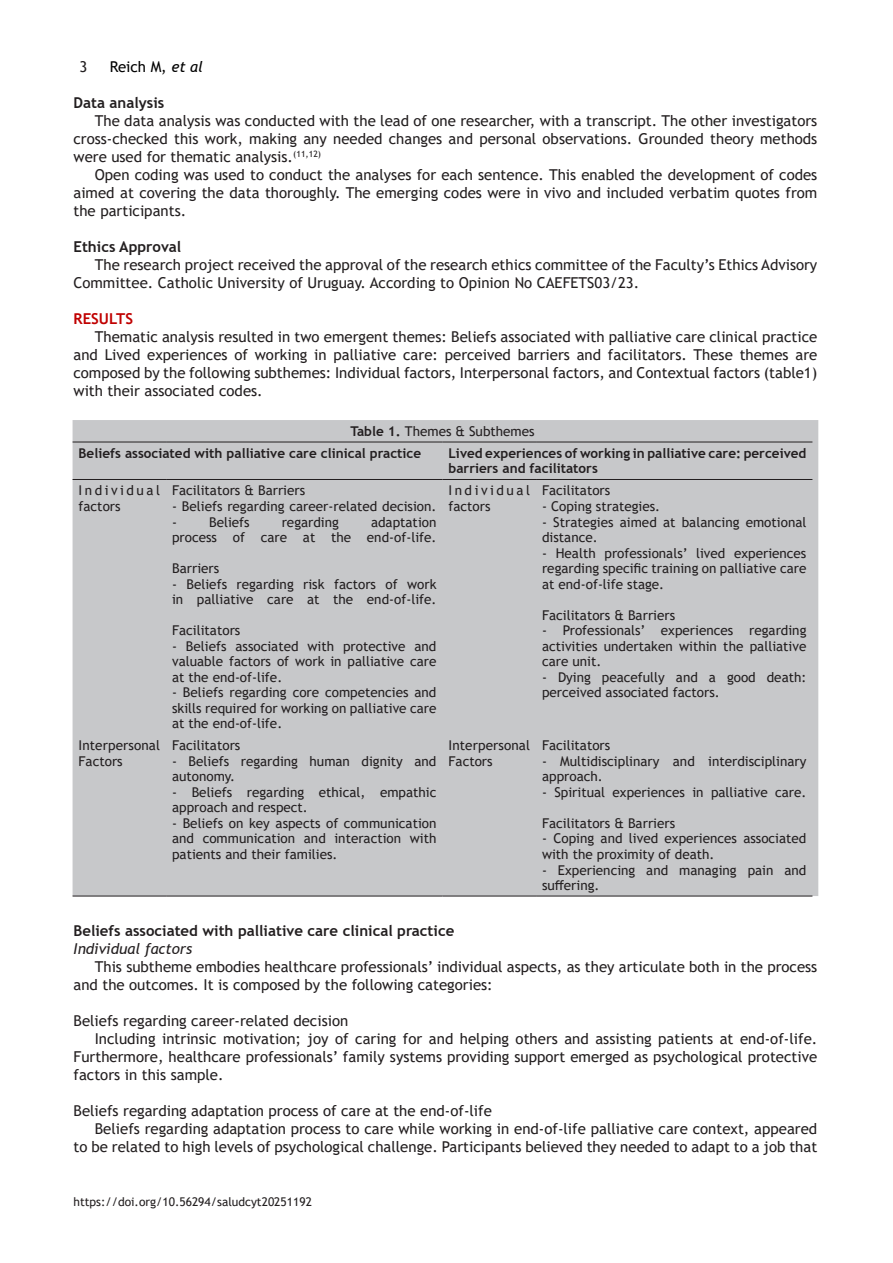
<style>
.page{position:relative;width:893px;height:1263px;background:#fff}
.page>*{position:absolute;margin:0;border:0;box-sizing:border-box;transform-origin:0 0}
.t1{font:15px/18px "Trebuchet MS";color:#231f20;text-align:justify}
.t2{font:700 15px "Trebuchet MS";color:#231f20}
.t3{font:italic 15px "Trebuchet MS";color:#231f20}
.t4{font:15px "Trebuchet MS";color:#000}
.t5{font:700 15px "Trebuchet MS";color:#c00000}
.t6{font:13.5px/15.6px "Trebuchet MS";color:#231f20}
.t7{font:700 13.5px/15.5px "Trebuchet MS";color:#231f20}
.t8{font:13.5px/15.6px "Trebuchet MS";letter-spacing:.185em;color:#231f20}
.t9{font:12px "Trebuchet MS";color:#231f20}
.s1{font-style:italic}
.s2{font-weight:700}
</style>
<div class="page">
<div style="left:73px;top:420px;width:745px;height:476px;background:#c7c8ca"></div>
<hr style="left:73px;top:442px;width:93px;height:1px;background:#231f20">
<hr style="left:166px;top:442px;width:276px;height:1px;background:#231f20">
<hr style="left:442px;top:442px;width:94px;height:1px;background:#231f20">
<hr style="left:536px;top:442px;width:276px;height:1px;background:#231f20">
<hr style="left:73px;top:479px;width:93px;height:1px;background:#231f20">
<hr style="left:166px;top:479px;width:276px;height:1px;background:#231f20">
<hr style="left:442px;top:479px;width:94px;height:1px;background:#231f20">
<hr style="left:536px;top:479px;width:276px;height:1px;background:#231f20">
<hr style="left:73px;top:896px;width:93px;height:1px;background:#231f20">
<hr style="left:166px;top:896px;width:276px;height:1px;background:#231f20">
<hr style="left:442px;top:896px;width:94px;height:1px;background:#231f20">
<hr style="left:536px;top:896px;width:276px;height:1px;background:#231f20">
<p class="t1" style="left:80px;top:58px;width:9px">3</p>
<p class="t4" style="left:110px;top:57px;width:94px">Reich M, <span class="s1">et al</span></p>
<p class="t2" style="left:74px;top:93px;width:92px">Data analysis</p>
<p class="t1" style="left:74px;top:112px;width:745px;text-indent:21px">The data analysis was conducted with the lead of one researcher, with a transcript. The other investigators cross-checked this work, making any needed changes and personal observations. Grounded theory methods were used for thematic analysis.<sup>(11,12)</sup></p>
<p class="t1" style="left:74px;top:166px;width:745px;text-indent:21px">Open coding was used to conduct the analyses for each sentence. This enabled the development of codes aimed at covering the data thoroughly. The emerging codes were in vivo and included verbatim quotes from the participants.</p>
<p class="t2" style="left:74px;top:237px;width:109px">Ethics Approval</p>
<p class="t1" style="left:74px;top:256px;width:745px;text-indent:21px">The research project received the approval of the research ethics committee of the Faculty’s Ethics Advisory<br>Committee. Catholic University of Uruguay. According to Opinion No CAEFETS03/23.</p>
<p class="t5" style="left:74px;top:309px;width:61px">RESULTS</p>
<p class="t1" style="left:74px;top:328px;width:745px;text-indent:21px">Thematic analysis resulted in two emergent themes: Beliefs associated with palliative care clinical practice and Lived experiences of working in palliative care: perceived barriers and facilitators. These themes are composed by the following subthemes: Individual factors, Interpersonal factors, and Contextual factors (table1) with their associated codes.</p>
<p class="t6" style="left:350px;top:423px;width:186px"><span class="s2">Table 1.</span> Themes &amp; Subthemes</p>
<p class="t7" style="left:79px;top:445px;width:344px">Beliefs associated with palliative care clinical practice</p>
<p class="t7" style="left:448px;top:445px;width:359px">Lived experiences of working in palliative care: perceived barriers and facilitators</p>
<p class="t8" style="left:79px;top:483px;width:83px">Individual factors</p>
<p class="t6" style="left:172px;top:483px;width:135px">Facilitators &amp; Barriers</p>
<p class="t8" style="left:448px;top:483px;width:83px">Individual factors</p>
<p class="t6" style="left:542px;top:483px;width:70px">Facilitators</p>
<p class="t6" style="left:172px;top:498px;width:266px">- Beliefs regarding career-related decision.</p>
<p class="t6" style="left:172px;top:514px;width:79px">- Beliefs</p>
<p class="t6" style="left:282px;top:514px;width:59px">regarding</p>
<p class="t6" style="left:542px;top:498px;width:120px">- Coping strategies.</p>
<p class="t6" style="left:542px;top:514px;width:266px">- Strategies aimed at balancing emotional distance.</p>
<p class="t6" style="left:542px;top:545px;width:266px;text-align:justify">- Health professionals’ lived experiences regarding specific training on palliative care at end-of-life stage.</p>
<p class="t6" style="left:542px;top:607px;width:135px">Facilitators &amp; Barriers</p>
<p class="t6" style="left:542px;top:622px;width:266px;text-align:justify">- Professionals’ experiences regarding activities undertaken within the palliative care unit.</p>
<p class="t6" style="left:542px;top:669px;width:266px">- Dying peacefully and a good death: perceived associated factors.</p>
<p class="t6" style="left:172px;top:514px;width:266px;text-align:right">adaptation<br>process of care at the end-of-life.</p>
<p class="t6" style="left:172px;top:560px;width:49px">Barriers</p>
<p class="t6" style="left:172px;top:576px;width:266px">- Beliefs regarding risk factors of work in palliative care at the end-of-life.</p>
<p class="t6" style="left:172px;top:622px;width:70px">Facilitators</p>
<p class="t6" style="left:172px;top:638px;width:266px;text-align:justify">- Beliefs associated with protective and valuable factors of work in palliative care at the end-of-life.</p>
<p class="t6" style="left:172px;top:685px;width:266px;text-align:justify">- Beliefs regarding core competencies and skills required for working on palliative care at the end-of-life.</p>
<p class="t6" style="left:79px;top:738px;width:83px">Interpersonal<br>Factors</p>
<p class="t6" style="left:172px;top:738px;width:70px">Facilitators</p>
<p class="t6" style="left:172px;top:753px;width:266px">- Beliefs regarding human dignity and autonomy.</p>
<p class="t6" style="left:172px;top:784px;width:266px">- Beliefs regarding ethical, empathic approach and respect.</p>
<p class="t6" style="left:172px;top:815px;width:266px;text-align:justify">- Beliefs on key aspects of communication and communication and interaction with patients and their families.</p>
<p class="t6" style="left:448px;top:738px;width:83px">Interpersonal<br>Factors</p>
<p class="t6" style="left:542px;top:738px;width:70px">Facilitators</p>
<p class="t6" style="left:542px;top:753px;width:266px">- Multidisciplinary and interdisciplinary approach.</p>
<p class="t6" style="left:542px;top:784px;width:266px">- Spiritual experiences in palliative care.</p>
<p class="t6" style="left:542px;top:815px;width:135px">Facilitators &amp; Barriers</p>
<p class="t6" style="left:542px;top:831px;width:266px">- Coping and lived experiences associated with the proximity of death.</p>
<p class="t6" style="left:542px;top:862px;width:266px">- Experiencing and managing pain and suffering.</p>
<p class="t2" style="left:74px;top:921px;width:382px">Beliefs associated with palliative care clinical practice</p>
<p class="t3" style="left:74px;top:940px;width:120px">Individual factors</p>
<p class="t1" style="left:74px;top:958px;width:745px;text-indent:21px">This subtheme embodies healthcare professionals’ individual aspects, as they articulate both in the process and the outcomes. It is composed by the following categories:</p>
<p class="t1" style="left:74px;top:1012px;width:276px">Beliefs regarding career-related decision</p>
<p class="t1" style="left:74px;top:1030px;width:745px;text-indent:21px">Including intrinsic motivation; joy of caring for and helping others and assisting patients at end-of-life.<br>Furthermore, healthcare professionals’ family systems providing support emerged as psychological protective factors in this sample.</p>
<p class="t1" style="left:74px;top:1102px;width:420px">Beliefs regarding adaptation process of care at the end-of-life</p>
<p class="t1" style="left:74px;top:1120px;width:745px;text-align:right">Beliefs regarding adaptation process to care while working in end-of-life palliative care context, appeared<br>to be related to high levels of psychological challenge. Participants believed they needed to adapt to a job that</p>
<p class="t9" style="left:74px;top:1194px;width:240px">https://doi.org/10.56294/saludcyt20251192</p>
</div>
